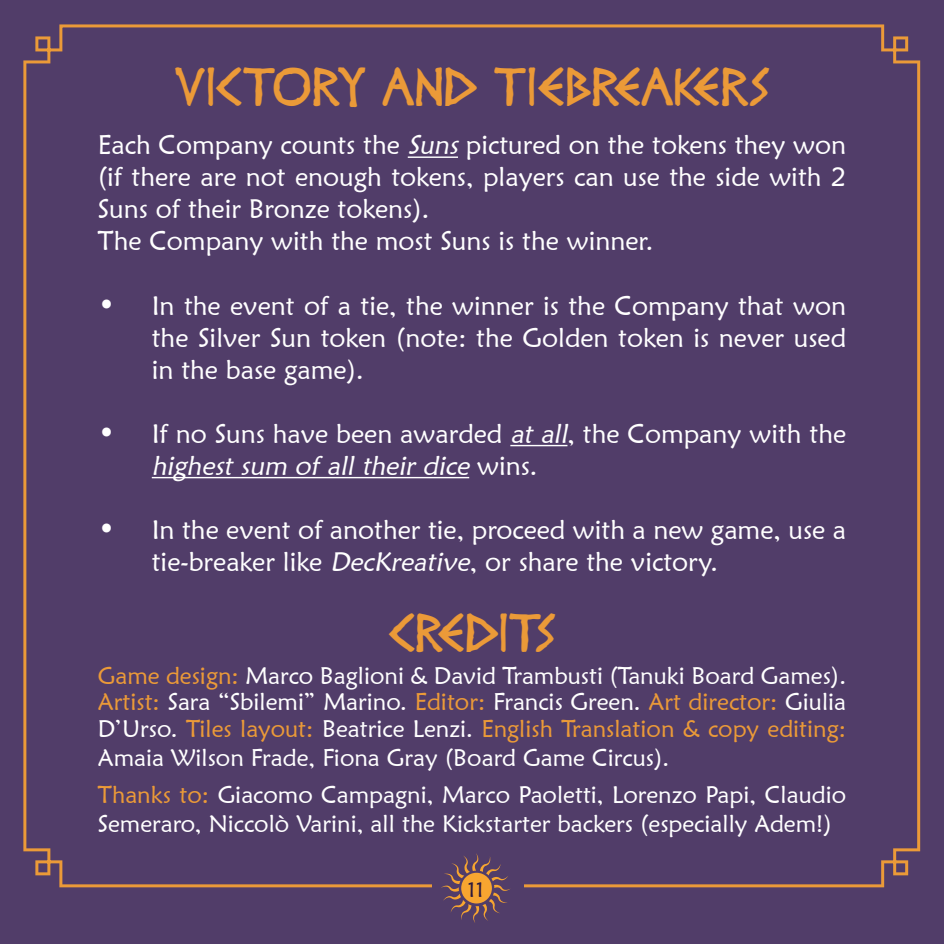
<style>
.page{position:relative;width:944px;height:944px;background:#513d69}
.page>*{position:absolute;margin:0;border:0;box-sizing:border-box;transform-origin:0 0}
.t1{font:48.3px "Diogenes";letter-spacing:.03em;color:#eb9a38}
.t2{font:26.7px/32.1px "Maiandra GD";color:#fff}
.t3{font:24px/27.3px "Maiandra GD";color:#fff;text-align:justify}
.t4{font:21px "Maiandra GD";color:#2d1a3d}
.s1{font-style:italic}
.s2{font-size:30px}
.s3{color:#eb9a38}
</style>
<div class="page">
<div style="left:23px;top:24px;width:897px;height:863px;background:#513d69"></div>
<div style="left:432px;top:848px;width:92px;height:78px;background:#513d69"></div>
<svg style="left:441px;top:853px;width:69px;height:70px"></svg>
<div style="left:461px;top:873px;width:31px;height:30px;background:#f7a530;border-radius:50%"></div>
<hr style="left:408px;top:156px;width:50px;height:2px;background:#fff">
<hr style="left:510px;top:445px;width:57px;height:1px;background:#fff">
<hr style="left:152px;top:477px;width:317px;height:1px;background:#fff">
<h1 class="t1" style="left:175px;top:61px;width:595px">VICTORY AND TIEBREAKERS</h1>
<p class="t2" style="left:98px;top:129px;width:750px">Each Company counts the <span class="s1">Suns</span> pictured on the tokens they won (if there are not enough tokens, players can use the side with 2<br>Suns of their Bronze tokens).<br>The Company with the most Suns is the winner.</p>
<p class="t2" style="left:152px;top:289px;width:696px;text-align:justify;text-indent:-54px"><span class="s2">•</span> In the event of a tie, the winner is the Company that won the Silver Sun token (note: the Golden token is never used in the base game).</p>
<p class="t2" style="left:152px;top:417px;width:696px;text-indent:-54px"><span class="s2">•</span> If no Suns have been awarded <span class="s1">at all</span>, the Company with the <span class="s1">highest sum of all their dice</span> w i n s .</p>
<p class="t2" style="left:152px;top:513px;width:696px;text-indent:-54px"><span class="s2">•</span> In the event of another tie, proceed with a new game, use a tie-breaker like <span class="s1">DecKreative</span>, or share the victory.</p>
<h1 class="t1" style="left:389px;top:607px;width:168px">CREDITS</h1>
<p class="t3" style="left:98px;top:661px;width:750px"><span class="s3">Game design:</span> Marco Baglioni &amp; David Trambusti (Tanuki Board Games).<br><span class="s3">Artist:</span> Sara “Sbilemi” Marino. <span class="s3">Editor:</span> Francis Green. <span class="s3">Art director:</span> Giulia D’Urso. <span class="s3">Tiles layout:</span> Beatrice Lenzi. <span class="s3">English Translation &amp; copy editing:<br></span>Amaia Wilson Frade, Fiona Gray (Board Game Circus).</p>
<p class="t3" style="left:98px;top:780px;width:750px;line-height:28.8px"><span class="s3">Thanks to:</span> Giacomo Campagni, Marco Paoletti, Lorenzo Papi, Claudio<br>Semeraro, Niccolò Varini, all the Kickstarter backers (especially Adem!)</p>
<p class="t4" style="left:468px;top:876px;width:18px">11</p>
</div>
